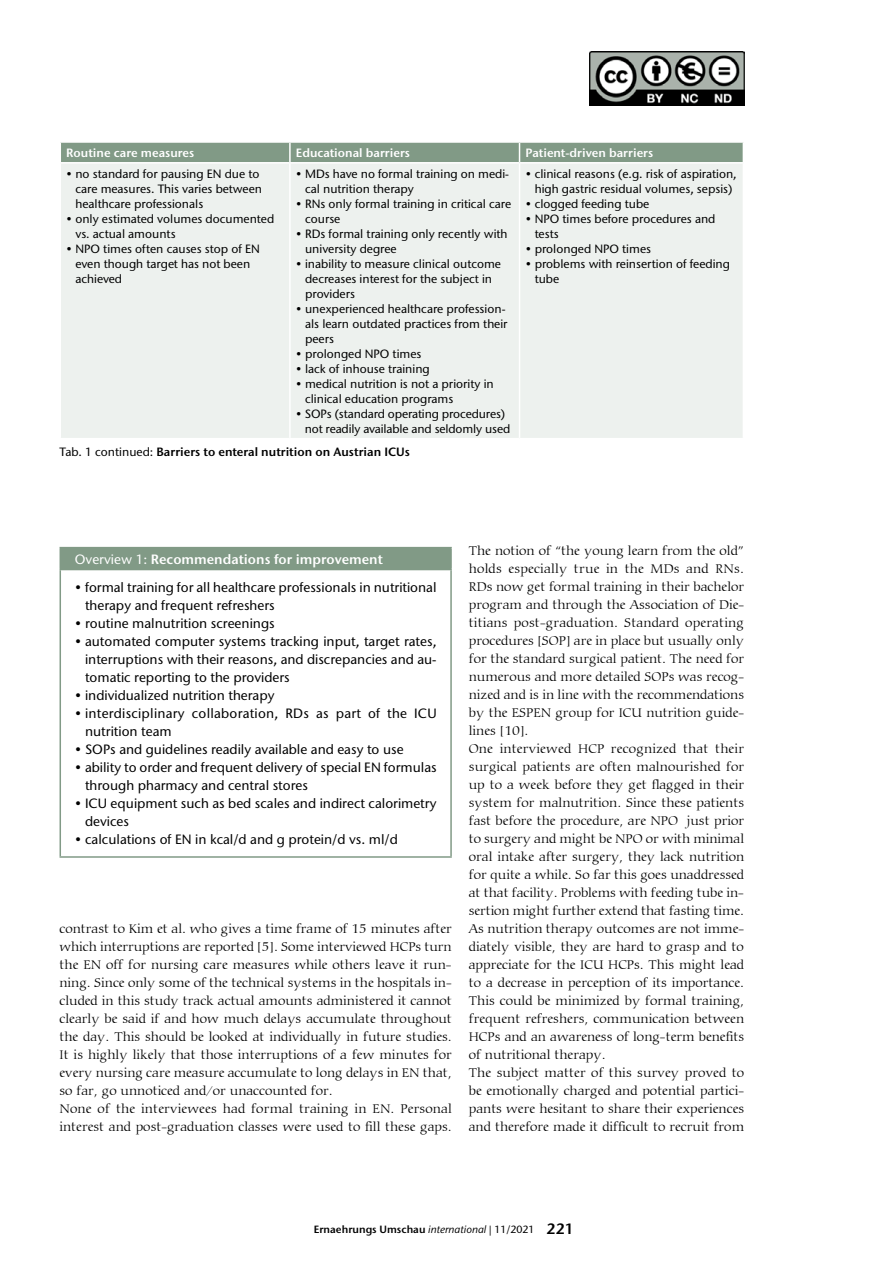
<style>
.page{position:relative;width:893px;height:1263px;background:#fff}
.page>*{position:absolute;margin:0;border:0;box-sizing:border-box;transform-origin:0 0}
.t1{font:300 13.5px/18px "Carmina BT";color:#000}
.t2{font:500 13.5px/18px "Stone Sans ITC Std";color:#000}
.t3{font:500 13.5px/18px "Stone Sans ITC Std";letter-spacing:.02em;color:#000}
.t4{font:600 13.5px "Stone Sans ITC Pro";color:#fff}
.t5{font:500 12px/15px "Stone Sans ITC Std";color:#000}
.t6{font:600 12px "Stone Sans ITC Pro";color:#fff}
.t7{font:600 12px "Stone Sans ITC Pro";color:#000}
.t8{font:600 10.5px "Stone Sans ITC Pro";color:#000}
.s1{font-family:"Stone Sans ITC Std";font-weight:500}
.s2{font-family:"Stone Sans ITC Std";font-weight:500;font-style:italic}
.s3{font-size:15px}
</style>
<div class="page">
<div style="left:61px;top:164px;width:682px;height:274px;background:#edf1ee"></div>
<div style="left:60px;top:142px;width:684px;height:20px;background:#819a86"></div>
<hr style="left:289px;top:164px;width:2px;height:274px;background:#fff">
<hr style="left:519px;top:164px;width:1px;height:274px;background:#fff">
<div style="left:60px;top:548px;width:391px;height:21px;background:#819a86"></div>
<hr style="left:60px;top:547px;width:392px;height:1px;background:#819a86">
<hr style="left:450px;top:548px;width:2px;height:21px;background:#819a86">
<hr style="left:60px;top:569px;width:392px;height:1px;background:#819a86">
<hr style="left:60px;top:570px;width:1px;height:286px;background:#819a86">
<hr style="left:450px;top:570px;width:2px;height:286px;background:#819a86">
<hr style="left:60px;top:856px;width:392px;height:2px;background:#819a86">
<img style="left:590px;top:51px;width:154px;height:54px">
<p class="t6" style="left:66px;top:145px;width:130px">Routine care measures</p>
<p class="t6" style="left:296px;top:145px;width:116px">Educational barriers</p>
<p class="t6" style="left:525px;top:145px;width:129px">Patient-driven barriers</p>
<p class="t5" style="left:75px;top:166px;width:188px;text-indent:-9px">• no standard for pausing EN due to care measures. This varies between healthcare professionals</p>
<p class="t5" style="left:75px;top:211px;width:200px;text-indent:-9px">• only estimated volumes documented vs. actual amounts</p>
<p class="t5" style="left:75px;top:241px;width:186px;text-indent:-9px">• NPO times often causes stop of EN even though target has not been achieved</p>
<p class="t5" style="left:525px;top:166px;width:213px;text-align:center">• clinical reasons (e.g. risk of aspiration, high gastric residual volumes, sepsis)</p>
<p class="t5" style="left:525px;top:196px;width:125px">• clogged feeding tube</p>
<p class="t5" style="left:535px;top:211px;width:182px;text-indent:-9px">• NPO times before procedures and tests</p>
<p class="t5" style="left:525px;top:241px;width:127px">• prolonged NPO times</p>
<p class="t5" style="left:535px;top:256px;width:197px;text-indent:-9px">• problems with reinsertion of feeding tube</p>
<p class="t5" style="left:305px;top:166px;width:205px;text-indent:-9px">• MDs have no formal training on medi&shy;cal nutrition therapy</p>
<p class="t5" style="left:305px;top:196px;width:208px;text-indent:-9px">• RNs only formal training in critical care course</p>
<p class="t5" style="left:305px;top:226px;width:204px;text-indent:-9px">• RDs formal training only recently with university degree</p>
<p class="t5" style="left:305px;top:256px;width:198px;text-indent:-9px">• inability to measure clinical outcome decreases interest for the subject in providers</p>
<p class="t5" style="left:305px;top:301px;width:204px;text-indent:-9px">• unexperienced healthcare profession&shy;als learn outdated practices from their peers</p>
<p class="t5" style="left:296px;top:346px;width:127px">• prolonged NPO times</p>
<p class="t5" style="left:296px;top:361px;width:135px">• lack of inhouse training</p>
<p class="t5" style="left:305px;top:376px;width:190px;text-indent:-9px">• medical nutrition is not a priority in clinical education programs</p>
<p class="t5" style="left:305px;top:406px;width:207px;text-indent:-9px">• SOPs (standard operating procedures) not readily available and seldomly used</p>
<p class="t7" style="left:60px;top:444px;width:352px"><span class="s1">Tab. 1 continued:</span> Barriers to enteral nutrition on Austrian ICUs</p>
<p class="t4" style="left:75px;top:550px;width:310px"><span class="s1">Overview 1:</span> Recommendations for improvement</p>
<p class="t2" style="left:85px;top:578px;width:353px;text-indent:-10px">• formal training for all healthcare professionals in nutritional therapy and frequent refreshers</p>
<p class="t2" style="left:75px;top:614px;width:201px">• routine malnutrition screenings</p>
<p class="t2" style="left:85px;top:632px;width:353px;text-align:justify;text-indent:-10px">• automated computer systems tracking input, target rates, interruptions with their reasons, and discrepancies and au&shy;tomatic reporting to the providers</p>
<p class="t2" style="left:75px;top:686px;width:201px">• individualized nutrition therapy</p>
<p class="t3" style="left:85px;top:704px;width:353px;text-indent:-10px">• interdisciplinary collaboration, RDs as part of the ICU nutrition team</p>
<p class="t2" style="left:75px;top:740px;width:330px">• SOPs and guidelines readily available and easy to use</p>
<p class="t2" style="left:85px;top:758px;width:353px;text-indent:-10px">• ability to order and frequent delivery of special EN formulas through pharmacy and central stores</p>
<p class="t2" style="left:85px;top:794px;width:353px;text-indent:-10px">• ICU equipment such as bed scales and indirect calorimetry devices</p>
<p class="t2" style="left:75px;top:830px;width:324px">• calculations of EN in kcal/d and g protein/d vs. ml/d</p>
<p class="t1" style="left:60px;top:920px;width:394px">contrast to Kim et al. who gives a time frame of 15 minutes after which interruptions are reported [5]. Some interviewed HCPs turn the EN off for nursing care measures while others leave it run&shy;ning. Since only some of the technical systems in the hospitals in&shy;cluded in this study track actual amounts administered it cannot clearly be said if and how much delays accumulate throughout the day. This should be looked at individually in future studies.<br>It is highly likely that those interruptions of a few minutes for every nursing care measure accumulate to long delays in EN that, so far, go unnoticed and/or unaccounted for.<br>None of the interviewees had formal training in EN. Personal interest and post-graduation classes were used to fill these gaps.</p>
<p class="t1" style="left:469px;top:542px;width:277px">The notion of “the young learn from the old” holds especially true in the MDs and RNs.<br>RDs now get formal training in their bachelor program and through the Association of Die&shy;titians post-graduation. Standard operating procedures [SOP] are in place but usually only for the standard surgical patient. The need for numerous and more detailed SOPs was recog&shy;nized and is in line with the recommendations by the ESPEN group for ICU nutrition guide&shy;lines [10].<br>One interviewed HCP recognized that their surgical patients are often malnourished for up to a week before they get flagged in their system for malnutrition. Since these patients fast before the procedure, are NPO just prior to surgery and might be NPO or with minimal oral intake after surgery, they lack nutrition for quite a while. So far this goes unaddressed at that facility. Problems with feeding tube in&shy;sertion might further extend that fasting time.<br>As nutrition therapy outcomes are not imme&shy;diately visible, they are hard to grasp and to appreciate for the ICU HCPs. This might lead to a decrease in perception of its importance.<br>This could be minimized by formal training, frequent refreshers, communication between HCPs and an awareness of long-term benefits of nutritional therapy.<br>The subject matter of this survey proved to be emotionally charged and potential partici&shy;pants were hesitant to share their experiences and therefore made it difficult to recruit from</p>
<p class="t8" style="left:314px;top:1222px;width:262px">Ernaehrungs Umschau <span class="s2">international</span> <span class="s1">| 11/2021</span> <span class="s3">221</span></p>
</div>
